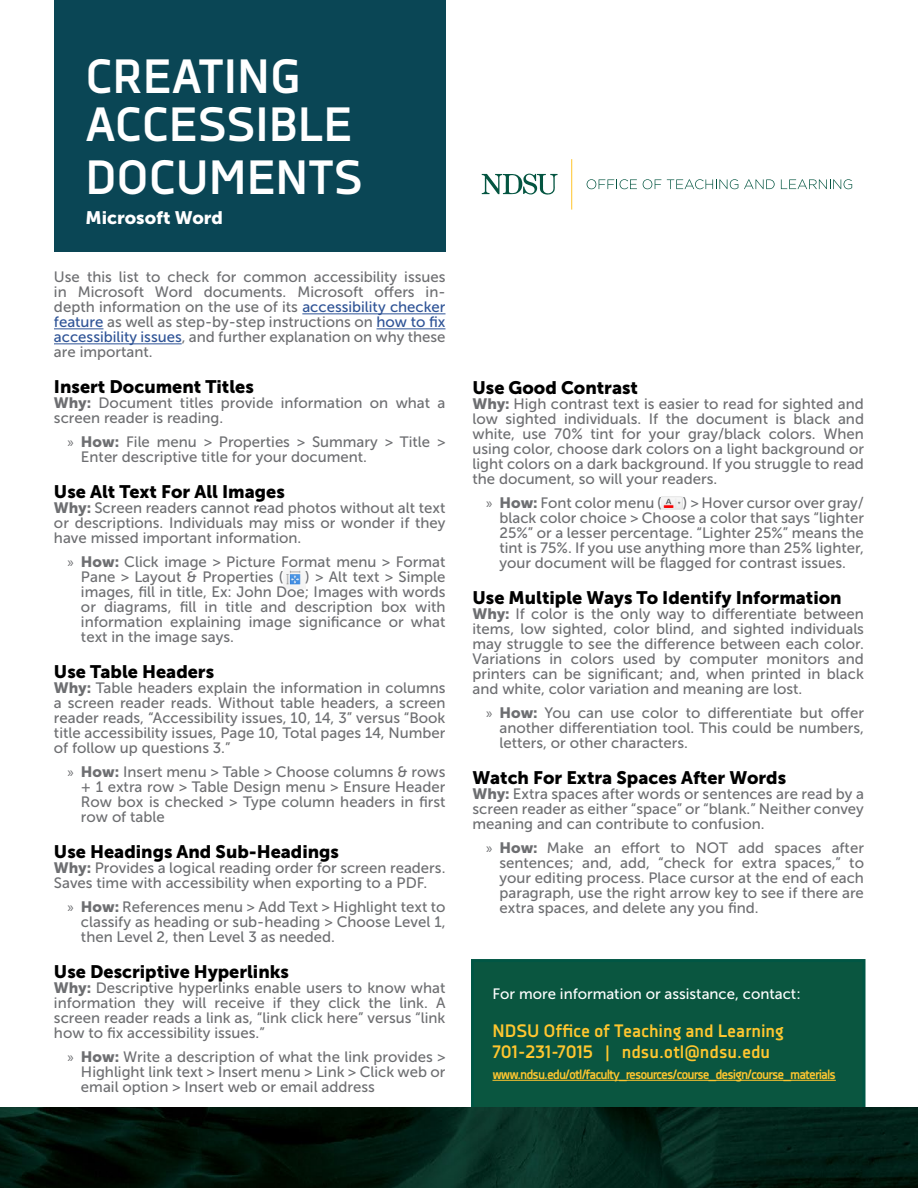
<style>
.page{position:relative;width:918px;height:1188px;background:#fff}
.page>*{position:absolute;margin:0;border:0;box-sizing:border-box;transform-origin:0 0}
.Handout_Main_Header{font:700 48px/48px "Decima Nova";color:#fff}
.Handout_Header{font:18px "Museo Sans 900";color:#000}
.Handout_Address_Bloc{font:700 18px "Decima Nova";color:#ffc62f}
.Handout_Header-2{font:18px "Museo Sans 900";color:#fff}
.Handout_Bullet_Lists{font:15px/15px "Museo Sans 500";color:#6d6e71;text-align:justify}
.Handout_Paragraphs{font:15px/15px "Museo Sans 500";color:#6d6e71;text-align:justify}
.Handout_Paragraph_Co{font:15px/15px "Museo Sans 500";color:#6d6e71;text-align:justify}
.Handout_Header_2{font:15px "Museo Sans 500";color:#fff}
.Handout_Address_Bloc-2{font:700 13.5px "Decima Nova";letter-spacing:-.07em;color:#ffc62f}
.s1{color:#2e5396}
.s2{font-family:"Museo Sans 900"}
.s3{font-family:"Myriad Pro"}
</style>
<div class="page">
<div style="left:471px;top:959px;width:395px;height:148px;background:#0a5640"></div>
<img style="left:0;top:1107px;width:918px;height:81px">
<svg style="left:482px;top:173px;width:76px;height:22px"></svg>
<hr style="left:571px;top:159px;width:1px;height:51px;background:#ffc52b">
<svg style="left:587px;top:179px;width:50px;height:10px"></svg>
<svg style="left:643px;top:179px;width:18px;height:10px"></svg>
<svg style="left:667px;top:179px;width:71px;height:10px"></svg>
<svg style="left:744px;top:179px;width:31px;height:10px"></svg>
<svg style="left:781px;top:179px;width:71px;height:10px"></svg>
<div style="left:54px;top:0;width:392px;height:252px;background:#0a4655"></div>
<hr style="left:302px;top:313px;width:144px;height:1px;background:#2e5396">
<hr style="left:54px;top:328px;width:49px;height:1px;background:#2e5396">
<hr style="left:377px;top:328px;width:68px;height:1px;background:#2e5396">
<hr style="left:54px;top:343px;width:128px;height:1px;background:#2e5396">
<img style="left:283px;top:570px;width:22px;height:19px">
<img style="left:662px;top:497px;width:21px;height:13px">
<hr style="left:492px;top:1080px;width:344px;height:1px;background:#ffc62f">
<h1 class="Handout_Main_Header" style="left:86px;top:52px;width:268px">CREATING<br>ACCESSIBLE</h1>
<h1 class="Handout_Main_Header" style="left:86px;top:153px;width:279px">DOCUMENTS</h1>
<h2 class="Handout_Header-2" style="left:86px;top:207px;width:139px">Microsoft Word</h2>
<p class="Handout_Paragraph_Co" style="left:54px;top:270px;width:393px">Use this list to check for common accessibility issues in Microsoft Word documents. Microsoft offers in&shy;depth information on the use of its <span class="s1">accessibility checker feature</span> as well as step-by-step instructions on <span class="s1">how to fix accessibility issues</span>, and further explanation on why these are important.</p>
<h2 class="Handout_Header" style="left:54px;top:377px;width:201px">Insert Document Titles</h2>
<p class="Handout_Paragraph_Co" style="left:54px;top:396px;width:393px"><span class="s2">Why:</span> Document titles provide information on what a screen reader is reading.</p>
<p class="Handout_Bullet_Lists" style="left:81px;top:435px;width:366px;text-indent:-14px"><span class="s3">»</span> <span class="s2">How:</span> File menu &gt; Properties &gt; Summary &gt; Title &gt;<br>Enter descriptive title for your document.</p>
<h2 class="Handout_Header" style="left:54px;top:482px;width:232px">Use Alt Text For All Images</h2>
<p class="Handout_Paragraph_Co" style="left:54px;top:501px;width:393px"><span class="s2">Why:</span> Screen readers cannot read photos without alt text or descriptions. Individuals may miss or wonder if they have missed important information.</p>
<p class="Handout_Bullet_Lists" style="left:81px;top:555px;width:366px;text-indent:-14px"><span class="s3">»</span> <span class="s2">How:</span> Click image &gt; Picture Format menu &gt; Format<br>Pane &gt; Layout &amp; Properties (</p>
<p class="Handout_Bullet_Lists" style="left:81px;top:570px;width:366px;text-indent:224px">) &gt; Alt text &gt; Simple images, fill in title, Ex: John Doe; Images with words or diagrams, fill in title and description box with information explaining image significance or what text in the image says.</p>
<h2 class="Handout_Header" style="left:54px;top:662px;width:162px">Use Table Headers</h2>
<p class="Handout_Paragraphs" style="left:54px;top:681px;width:393px"><span class="s2">Why:</span> Table headers explain the information in columns a screen reader reads. Without table headers, a screen reader reads, “Accessibility issues, 10, 14, 3” versus “Book title accessibility issues, Page 10, Total pages 14, Number of follow up questions 3.”</p>
<p class="Handout_Bullet_Lists" style="left:81px;top:765px;width:366px;text-indent:-14px"><span class="s3">»</span> <span class="s2">How:</span> Insert menu &gt; Table &gt; Choose columns &amp; rows + 1 extra row &gt; Table Design menu &gt; Ensure Header Row box is checked &gt; Type column headers in first row of table</p>
<h2 class="Handout_Header" style="left:54px;top:842px;width:287px">Use Headings And Sub-Headings</h2>
<p class="Handout_Paragraphs" style="left:54px;top:861px;width:393px"><span class="s2">Why:</span> Provides a logical reading order for screen readers.<br>Saves time with accessibility when exporting to a PDF.</p>
<p class="Handout_Bullet_Lists" style="left:81px;top:900px;width:366px;text-indent:-14px"><span class="s3">»</span> <span class="s2">How:</span> References menu &gt; Add Text &gt; Highlight text to classify as heading or sub-heading &gt; Choose Level 1, then Level 2, then Level 3 as needed.</p>
<h2 class="Handout_Header" style="left:54px;top:962px;width:237px">Use Descriptive Hyperlinks</h2>
<p class="Handout_Paragraphs" style="left:54px;top:981px;width:393px"><span class="s2">Why:</span> Descriptive hyperlinks enable users to know what information they will receive if they click the link. A screen reader reads a link as, “link click here” versus “link how to fix accessibility issues.”</p>
<p class="Handout_Bullet_Lists" style="left:81px;top:1050px;width:366px;text-indent:-14px"><span class="s3">»</span> <span class="s2">How:</span> Write a description of what the link provides &gt; Highlight link text &gt; Insert menu &gt; Link &gt; Click web or email option &gt; Insert web or email address</p>
<h2 class="Handout_Header" style="left:472px;top:377px;width:167px">Use Good Contrast</h2>
<p class="Handout_Paragraphs" style="left:472px;top:396px;width:393px"><span class="s2">Why:</span> High contrast text is easier to read for sighted and low sighted individuals. If the document is black and white, use 70% tint for your gray/black colors. When using color, choose dark colors on a light background or light colors on a dark background. If you struggle to read the document, so will your readers.</p>
<p class="Handout_Bullet_Lists" style="left:486px;top:495px;width:177px"><span class="s3">»</span> <span class="s2">How:</span> Font color menu (</p>
<p class="Handout_Bullet_Lists" style="left:500px;top:495px;width:366px;text-indent:183px">) &gt; Hover cursor over gray/ black color choice &gt; Choose a color that says “lighter 25%” or a lesser percentage. “Lighter 25%” means the tint is 75%. If you use anything more than 25% lighter, your document will be flagged for contrast issues.</p>
<h2 class="Handout_Header" style="left:472px;top:587px;width:371px">Use Multiple Ways To Identify Information</h2>
<p class="Handout_Paragraphs" style="left:472px;top:606px;width:393px"><span class="s2">Why:</span> If color is the only way to differentiate between items, low sighted, color blind, and sighted individuals may struggle to see the difference between each color.<br>Variations in colors used by computer monitors and printers can be significant; and, when printed in black and white, color variation and meaning are lost.</p>
<p class="Handout_Bullet_Lists" style="left:500px;top:705px;width:366px;text-indent:-14px"><span class="s3">»</span> <span class="s2">How:</span> You can use color to differentiate but offer another differentiation tool. This could be numbers, letters, or other characters.</p>
<h2 class="Handout_Header" style="left:472px;top:767px;width:315px">Watch For Extra Spaces After Words</h2>
<p class="Handout_Paragraphs" style="left:472px;top:786px;width:393px"><span class="s2">Why:</span> Extra spaces after words or sentences are read by a screen reader as either “space” or “blank.” Neither convey meaning and can contribute to confusion.</p>
<p class="Handout_Bullet_Lists" style="left:500px;top:840px;width:366px;text-indent:-14px"><span class="s3">»</span> <span class="s2">How:</span> Make an effort to NOT add spaces after sentences; and, add, “check for extra spaces,” to your editing process. Place cursor at the end of each paragraph, use the right arrow key to see if there are extra spaces, and delete any you find.</p>
<h3 class="Handout_Header_2" style="left:492px;top:986px;width:310px">For more information or assistance, contact:</h3>
<p class="Handout_Address_Bloc" style="left:492px;top:1020px;width:293px">NDSU Office of Teaching and Learning</p>
<p class="Handout_Address_Bloc" style="left:492px;top:1041px;width:279px">701-231-7015 | ndsu.otl@ndsu.edu</p>
<p class="Handout_Address_Bloc-2" style="left:492px;top:1067px;width:345px">www.ndsu.edu/otl/faculty_resources/course_design/course_materials</p>
</div>
